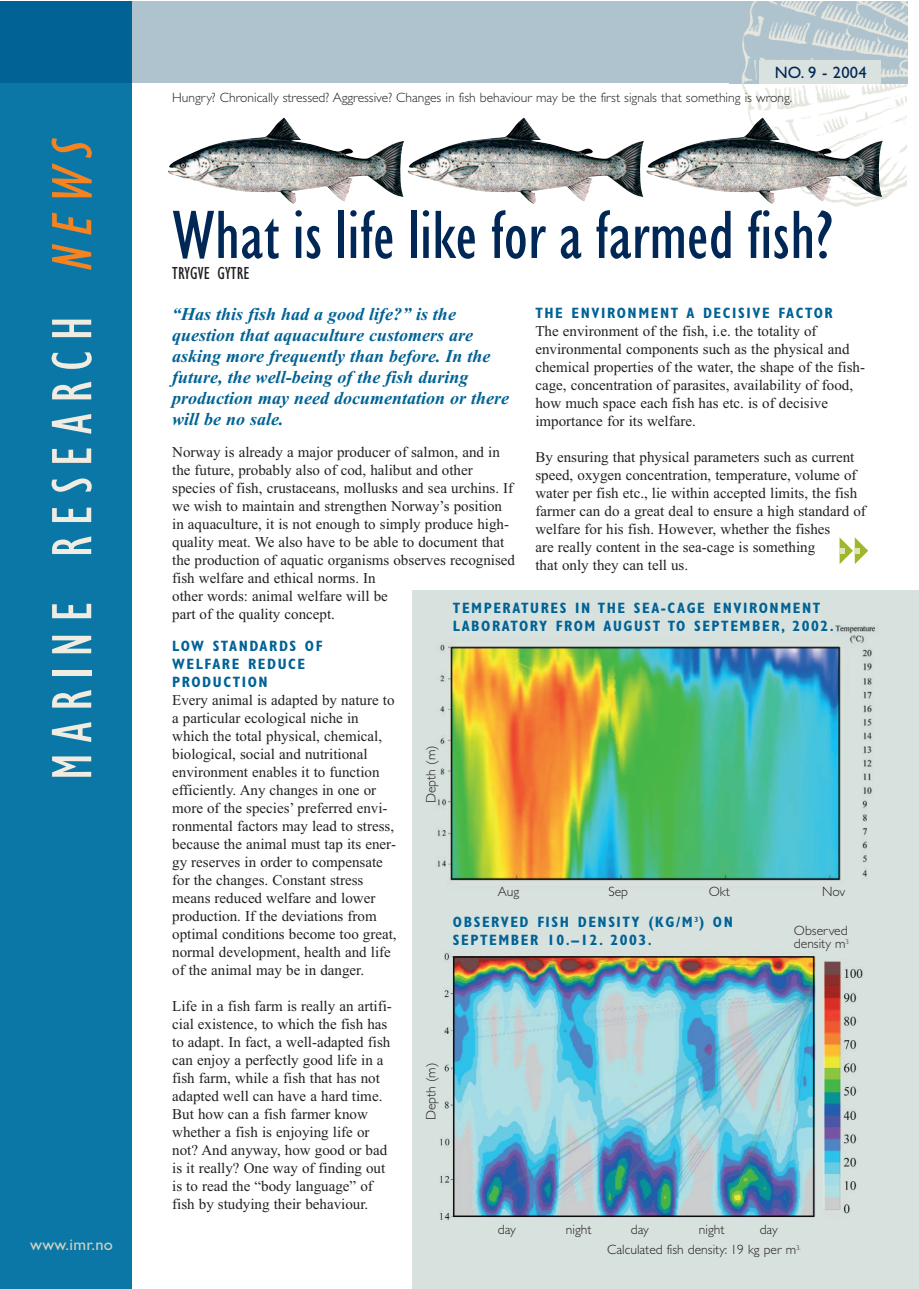
<style>
.page{position:relative;width:919px;height:1289px;background:#fff}
.page>*{position:absolute;margin:0;border:0;box-sizing:border-box;transform-origin:0 0}
.t1{font:condensed 70.5px "Gill Sans";color:#002756}
.t2{font:condensed 58.5px "Gill Sans";letter-spacing:.18em;color:#f1ece2}
.t3{font:italic 700 18px/21px "Times New Roman";color:#006295}
.t4{font:condensed 18px "Gill Sans";letter-spacing:.01em;color:#231f20}
.t5{font:16.5px "Gill Sans";letter-spacing:.015em;color:#d2d1bf}
.t6{font:16.5px "Gill Sans";letter-spacing:.015em;color:#002756}
.t7{font:15px/18px "Times New Roman";color:#231f20}
.t8{font:700 condensed 15px/18px "Gill Sans";letter-spacing:.105em;color:#006295}
.t9{font:300 13.5px/13.5px "Gill Sans";color:#231f20}
.s1{font-style:italic;color:#f58420}
</style>
<div class="page">
<img style="left:729px;top:83px;width:177px;height:124px">
<div style="left:98px;top:1px;width:809px;height:82px;background:#aec3ce"></div>
<img style="left:741px;top:1px;width:166px;height:82px">
<div style="left:759px;top:60px;width:121px;height:23px;background:#d9e2de"></div>
<div style="left:0;top:83px;width:131px;height:1205px;background:#0a77a7"></div>
<div style="left:0;top:1px;width:131px;height:82px;background:#006295"></div>
<img style="left:412px;top:590px;width:506px;height:313px">
<img style="left:412px;top:903px;width:506px;height:385px">
<svg style="left:839px;top:537px;width:29px;height:27px"></svg>
<img style="left:168px;top:118px;width:236px;height:86px">
<img style="left:407px;top:118px;width:237px;height:86px">
<img style="left:646px;top:118px;width:236px;height:86px">
<h2 class="t2" style="left:51px;top:780px;width:638px;rotate:-90deg">MARINE RESEARCH <span class="s1">NEWS</span></h2>
<p class="t5" style="left:30px;top:1238px;width:84px">www.imr.no</p>
<p class="t6" style="left:774px;top:66px;width:93px">NO. 9 - 2004</p>
<p class="t9" style="left:172px;top:92px;width:621px">Hungry? Chronically stressed? Aggressive? Changes in fish behaviour may be the first signals that something is wrong.</p>
<h1 class="t1" style="left:172px;top:210px;width:662px">What is life like for a farmed fish?</h1>
<p class="t4" style="left:172px;top:266px;width:79px">TRYGVE GYTRE</p>
<p class="t8" style="left:535px;top:305px;width:299px">THE ENVIRONMENT A DECISIVE FACTOR</p>
<p class="t7" style="left:535px;top:323px;width:331px">The environment of the fish, i.e. the totality of environmental components such as the physical and chemical properties of the water, the shape of the fish&shy;cage, concentration of parasites, availability of food, how much space each fish has etc. is of decisive importance for its welfare.</p>
<p class="t7" style="left:535px;top:449px;width:332px">By ensuring that physical parameters such as current speed, oxygen concentration, temperature, volume of water per fish etc., lie within accepted limits, the fish farmer can do a great deal to ensure a high standard of welfare for his fish. However, whether the fishes<br>are really content in the sea-cage is something<br>that only they can tell us.</p>
<p class="t3" style="left:172px;top:305px;width:338px">“Has this fish had a good life?” is the question that aquaculture customers are asking more frequently than before. In the future, the well-being of the fish during production may need documentation or there will be no sale.</p>
<p class="t7" style="left:172px;top:444px;width:344px">Norway is already a major producer of salmon, and in the future, probably also of cod, halibut and other species of fish, crustaceans, mollusks and sea urchins. If we wish to maintain and strengthen Norway’s position in aquaculture, it is not enough to simply produce high&shy;quality meat. We also have to be able to document that the production of aquatic organisms observes recognised fish welfare and ethical norms. In<br>other words: animal welfare will be<br>part of the quality concept.</p>
<p class="t8" style="left:172px;top:638px;width:152px">LOW STANDARDS OF<br>WELFARE REDUCE<br>PRODUCTION</p>
<p class="t7" style="left:172px;top:692px;width:226px">Every animal is adapted by nature to a particular ecological niche in which the total physical, chemical, biological, social and nutritional environment enables it to function efficiently. Any changes in one or more of the species’ preferred envi&shy;ronmental factors may lead to stress, because the animal must tap its ener&shy;gy reserves in order to compensate for the changes. Constant stress means reduced welfare and lower production. If the deviations from optimal conditions become too great, normal development, health and life of the animal may be in danger.</p>
<p class="t7" style="left:172px;top:998px;width:221px">Life in a fish farm is really an artifi&shy;cial existence, to which the fish has to adapt. In fact, a well-adapted fish can enjoy a perfectly good life in a fish farm, while a fish that has not adapted well can have a hard time.<br>But how can a fish farmer know whether a fish is enjoying life or not? And anyway, how good or bad is it really? One way of finding out is to read the “body language” of fish by studying their behaviour.</p>
<p class="t8" style="left:453px;top:600px;width:382px">TEMPERATURES IN THE SEA-CAGE ENVIRONMENT<br>LABORATORY FROM AUGUST TO SEPTEMBER, 2002.</p>
<p class="t9" style="left:426px;top:803px;width:59px;rotate:-90deg">Depth (m)</p>
<p class="t9" style="left:497px;top:885px;width:23px">Aug</p>
<p class="t9" style="left:608px;top:885px;width:21px">Sep</p>
<p class="t9" style="left:708px;top:885px;width:22px">Okt</p>
<p class="t9" style="left:822px;top:885px;width:25px">Nov</p>
<p class="t8" style="left:453px;top:914px;width:281px">OBSERVED FISH DENSITY (KG/M<sup>3</sup>) ON<br>SEPTEMBER 10.–12. 2003.</p>
<p class="t9" style="left:793px;top:925px;width:56px">Observed density m<sup>3</sup></p>
<p class="t9" style="left:426px;top:1120px;width:59px;rotate:-90deg">Depth (m)</p>
<p class="t9" style="left:497px;top:1223px;width:20px">day</p>
<p class="t9" style="left:566px;top:1223px;width:27px">night</p>
<p class="t9" style="left:630px;top:1223px;width:20px">day</p>
<p class="t9" style="left:698px;top:1223px;width:27px">night</p>
<p class="t9" style="left:759px;top:1223px;width:20px">day</p>
<p class="t9" style="left:607px;top:1244px;width:195px">Calculated fish density: 19 kg per m<sup>3.</sup></p>
</div>
